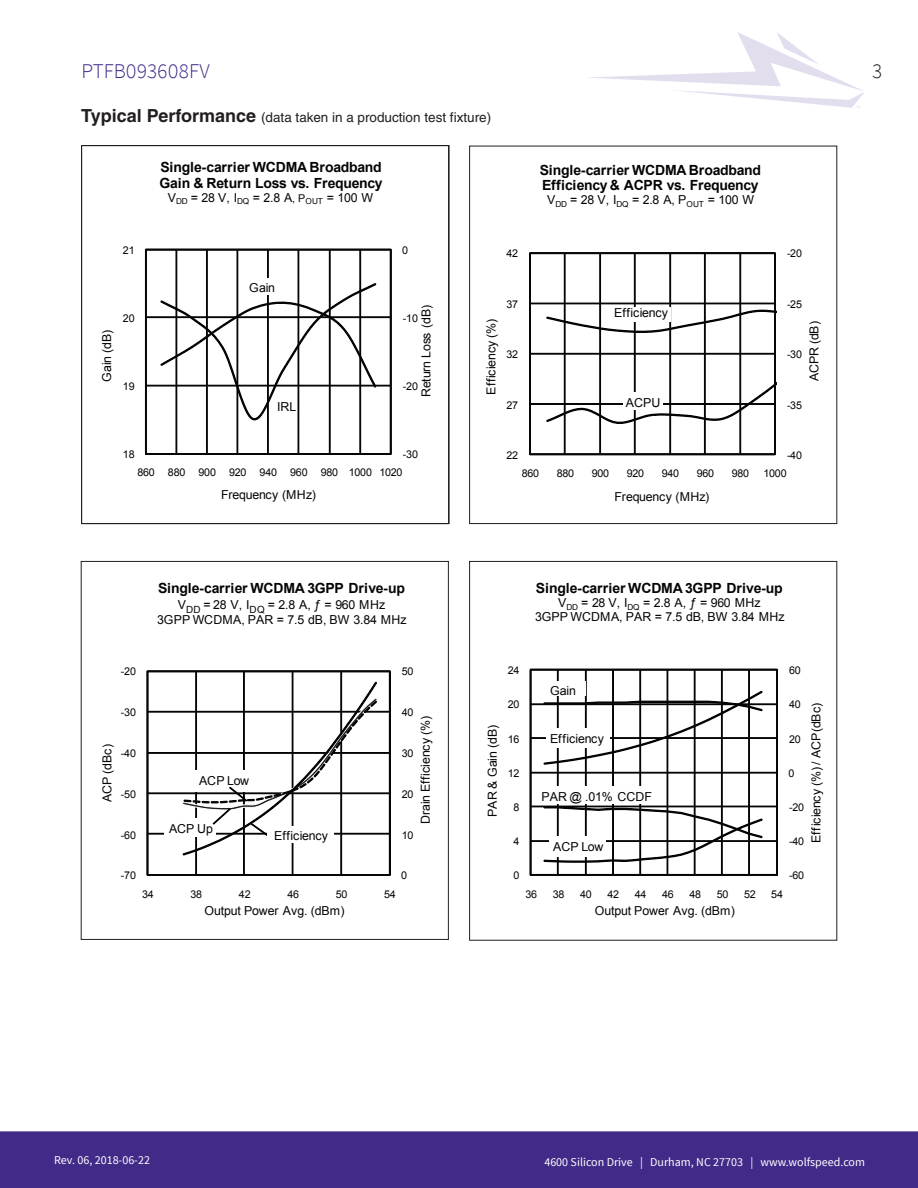
<style>
.page{position:relative;width:918px;height:1188px;background:#fff}
.page>*{position:absolute;margin:0;border:0;box-sizing:border-box;transform-origin:0 0}
.t1{font:300 21px "Source Sans Pro";color:#412a88}
.t2{font:300 21px "Source Sans Pro";color:#231f20}
.t3{font:700 13.95px/15.6px "Arial";letter-spacing:-.02em;color:#050504}
.t4{font:13.5px "Helvetica";color:#231f20}
.t5{font:12.3px/14.9px "Arial";color:#050504;text-align:center}
.t6{font:12.3px "Arial";letter-spacing:-.02em;color:#050504}
.t7{font:12px "Source Sans Pro";color:#fff}
.t8{font:10.65px "Arial";letter-spacing:-.015em;color:#050504}
.s1{font-weight:700;font-size:18px}
.s2{font-size:10.65px}
</style>
<div class="page">
<div style="left:0;top:1131px;width:918px;height:57px;background:#412a88"></div>
<svg style="left:589px;top:32px;width:275px;height:76px"></svg>
<svg style="left:148px;top:671px;width:241px;height:203px"></svg>
<div style="left:389px;top:671px;width:1px;height:204px;border:1px solid #050504"></div>
<div style="left:147px;top:671px;width:1px;height:204px;border:1px solid #050504"></div>
<div style="left:147px;top:874px;width:243px;height:1px;border:1px solid #050504"></div>
<div style="left:164px;top:818px;width:51px;height:19px;background:#fff"></div>
<svg style="left:182px;top:681px;width:196px;height:176px"></svg>
<svg style="left:530px;top:669px;width:248px;height:206px"></svg>
<svg style="left:543px;top:805px;width:221px;height:59px"></svg>
<svg style="left:543px;top:690px;width:221px;height:76px"></svg>
<div style="left:549px;top:836px;width:57px;height:20px;background:#fff"></div>
<div style="left:538px;top:786px;width:125px;height:18px;background:#fff"></div>
<div style="left:546px;top:728px;width:63px;height:20px;background:#fff"></div>
<div style="left:546px;top:681px;width:39px;height:15px;background:#fff"></div>
<svg style="left:145px;top:249px;width:246px;height:206px"></svg>
<svg style="left:159px;top:282px;width:219px;height:144px"></svg>
<div style="left:247px;top:278px;width:28px;height:17px;background:#fff"></div>
<hr style="left:775px;top:253px;width:1px;height:201px;background:#050504">
<svg style="left:530px;top:253px;width:245px;height:202px"></svg>
<svg style="left:545px;top:309px;width:232px;height:25px"></svg>
<svg style="left:545px;top:369px;width:232px;height:57px"></svg>
<div style="left:610px;top:307px;width:61px;height:14px;background:#fff"></div>
<div style="left:624px;top:392px;width:39px;height:17px;background:#fff"></div>
<div style="left:469px;top:146px;width:368px;height:378px;border:1px solid #231f20"></div>
<div style="left:81px;top:561px;width:368px;height:379px;border:1px solid #231f20"></div>
<div style="left:469px;top:561px;width:368px;height:380px;border:1px solid #231f20"></div>
<div style="left:81px;top:145px;width:368px;height:379px;border:1px solid #231f20"></div>
<h1 class="t1" style="left:82px;top:58px;width:130px">PTFB093608FV</h1>
<h1 class="t2" style="left:872px;top:58px;width:12px">3</h1>
<p class="t4" style="left:81px;top:109px;width:412px"><span class="s1">Typical Performance</span> (data taken in a production test fixture)</p>
<p class="t3" style="left:160px;top:160px;width:225px">Single-carrier WCDMA Broadband<br>Gain &amp; Return Loss vs. Frequency</p>
<p class="t5" style="left:168px;top:190px;width:207px">V<sub>DD</sub> = 28 V, I<sub>DQ</sub> = 2.8 A<span class="s2">, P</span><sub>OUT</sub> = 100 W</p>
<p class="t8" style="left:123px;top:243px;width:13px">21</p>
<p class="t5" style="left:99px;top:382px;width:53px;rotate:-90deg">Gain (dB)</p>
<p class="t8" style="left:123px;top:311px;width:13px">20</p>
<p class="t8" style="left:123px;top:379px;width:13px">19</p>
<p class="t5" style="left:249px;top:280px;width:27px">Gain</p>
<p class="t5" style="left:277px;top:399px;width:21px">IRL</p>
<p class="t8" style="left:402px;top:243px;width:7px">0</p>
<p class="t8" style="left:507px;top:247px;width:13px">42</p>
<p class="t6" style="left:418px;top:397px;width:94px;rotate:-90deg">Return Loss (dB)</p>
<p class="t8" style="left:403px;top:311px;width:17px">-10</p>
<p class="t8" style="left:403px;top:379px;width:17px">-20</p>
<p class="t6" style="left:483px;top:395px;width:77px;rotate:-90deg">Efficiency (%)</p>
<p class="t8" style="left:507px;top:297px;width:13px">37</p>
<p class="t8" style="left:507px;top:347px;width:13px">32</p>
<p class="t8" style="left:507px;top:398px;width:13px">27</p>
<p class="t3" style="left:540px;top:162px;width:223px">Single-carrier WCDMA Broadband<br>Efficiency &amp; ACPR vs. Frequency</p>
<p class="t5" style="left:547px;top:193px;width:209px">V<sub>DD</sub> = 28 V, I<sub>DQ</sub> = 2.8 A, P<sub>OUT</sub> = 100 W</p>
<p class="t5" style="left:614px;top:305px;width:56px">Efficiency</p>
<p class="t5" style="left:626px;top:395px;width:36px">ACPU</p>
<p class="t8" style="left:787px;top:247px;width:17px">-20</p>
<p class="t8" style="left:787px;top:297px;width:17px">-25</p>
<p class="t8" style="left:787px;top:347px;width:17px">-30</p>
<p class="t8" style="left:787px;top:398px;width:17px">-35</p>
<p class="t5" style="left:807px;top:381px;width:62px;rotate:-90deg">ACPR (dB)</p>
<p class="t8" style="left:123px;top:448px;width:13px">18</p>
<p class="t8" style="left:403px;top:448px;width:17px">-30</p>
<p class="t8" style="left:507px;top:448px;width:13px">22</p>
<p class="t8" style="left:787px;top:448px;width:17px">-40</p>
<p class="t8" style="left:137px;top:466px;width:267px">860 880 900 920 940 960 980 1000 1020</p>
<p class="t8" style="left:522px;top:466px;width:19px">860</p>
<p class="t8" style="left:557px;top:466px;width:19px">880</p>
<p class="t8" style="left:592px;top:466px;width:19px">900</p>
<p class="t8" style="left:627px;top:466px;width:19px">920</p>
<p class="t8" style="left:662px;top:466px;width:19px">940</p>
<p class="t8" style="left:697px;top:466px;width:19px">960</p>
<p class="t8" style="left:732px;top:466px;width:19px">980</p>
<p class="t8" style="left:763px;top:466px;width:25px">1000</p>
<p class="t5" style="left:221px;top:487px;width:96px">Frequency (MHz)</p>
<p class="t5" style="left:615px;top:489px;width:96px">Frequency (MHz)</p>
<p class="t8" style="left:121px;top:665px;width:17px">-20</p>
<p class="t3" style="left:158px;top:581px;width:248px">Single-carrier WCDMA 3GPP Drive-up</p>
<p class="t5" style="left:157px;top:598px;width:251px">V<sub>DD</sub> = 28 V, I<sub>DQ</sub> = 2.8 A, ƒ = 960 MHz<br>3GPP WCDMA, PAR = 7.5 dB, BW 3.84 MHz</p>
<p class="t8" style="left:402px;top:665px;width:13px">50</p>
<p class="t3" style="left:536px;top:581px;width:248px">Single-carrier WCDMA 3GPP Drive-up</p>
<p class="t5" style="left:535px;top:596px;width:251px;line-height:14px">V<sub>DD</sub> = 28 V, I<sub>DQ</sub> = 2.8 A, ƒ = 960 MHz<br>3GPP WCDMA, PAR = 7.5 dB, BW 3.84 MHz</p>
<p class="t8" style="left:508px;top:664px;width:13px">24</p>
<p class="t5" style="left:550px;top:684px;width:27px">Gain</p>
<p class="t8" style="left:789px;top:664px;width:13px">60</p>
<p class="t8" style="left:121px;top:706px;width:17px">-30</p>
<p class="t5" style="left:100px;top:802px;width:59px;rotate:-90deg">ACP (dBc)</p>
<p class="t8" style="left:121px;top:746px;width:17px">-40</p>
<p class="t8" style="left:121px;top:787px;width:17px">-50</p>
<p class="t8" style="left:121px;top:828px;width:17px">-60</p>
<p class="t5" style="left:199px;top:773px;width:52px">ACP Low</p>
<p class="t5" style="left:169px;top:822px;width:45px">ACP Up</p>
<p class="t5" style="left:274px;top:829px;width:56px">Efficiency</p>
<p class="t8" style="left:402px;top:706px;width:13px">40</p>
<p class="t6" style="left:417px;top:824px;width:109px;rotate:-90deg">Drain Efficiency (%)</p>
<p class="t8" style="left:402px;top:746px;width:13px">30</p>
<p class="t8" style="left:402px;top:787px;width:13px">20</p>
<p class="t8" style="left:402px;top:828px;width:13px">10</p>
<p class="t8" style="left:121px;top:869px;width:17px">-70</p>
<p class="t8" style="left:401px;top:869px;width:7px">0</p>
<p class="t8" style="left:142px;top:887px;width:13px">34</p>
<p class="t8" style="left:191px;top:887px;width:13px">38</p>
<p class="t8" style="left:239px;top:887px;width:13px">42</p>
<p class="t8" style="left:287px;top:887px;width:13px">46</p>
<p class="t8" style="left:336px;top:887px;width:13px">50</p>
<p class="t8" style="left:384px;top:887px;width:13px">54</p>
<p class="t5" style="left:204px;top:904px;width:142px">Output Power Avg. (dBm)</p>
<p class="t5" style="left:485px;top:817px;width:94px;rotate:-90deg">PAR &amp; Gain (dB)</p>
<p class="t8" style="left:508px;top:698px;width:13px">20</p>
<p class="t8" style="left:508px;top:732px;width:13px">16</p>
<p class="t8" style="left:508px;top:766px;width:13px">12</p>
<p class="t8" style="left:513px;top:800px;width:7px">8</p>
<p class="t8" style="left:513px;top:835px;width:7px">4</p>
<p class="t5" style="left:550px;top:731px;width:56px">Efficiency</p>
<p class="t5" style="left:542px;top:789px;width:112px">PAR @ .01% CCDF</p>
<p class="t5" style="left:553px;top:839px;width:52px">ACP Low</p>
<p class="t8" style="left:789px;top:698px;width:13px">40</p>
<p class="t5" style="left:809px;top:843px;width:142px;rotate:-90deg">Efficiency (%) / ACP(dBc)</p>
<p class="t8" style="left:789px;top:732px;width:13px">20</p>
<p class="t8" style="left:788px;top:766px;width:7px">0</p>
<p class="t8" style="left:789px;top:800px;width:17px">-20</p>
<p class="t8" style="left:789px;top:835px;width:17px">-40</p>
<p class="t8" style="left:513px;top:869px;width:7px">0</p>
<p class="t8" style="left:789px;top:869px;width:17px">-60</p>
<p class="t8" style="left:525px;top:887px;width:13px">36</p>
<p class="t8" style="left:553px;top:887px;width:13px">38</p>
<p class="t8" style="left:580px;top:887px;width:13px">40</p>
<p class="t8" style="left:607px;top:887px;width:13px">42</p>
<p class="t8" style="left:635px;top:887px;width:13px">44</p>
<p class="t8" style="left:662px;top:887px;width:13px">46</p>
<p class="t8" style="left:689px;top:887px;width:13px">48</p>
<p class="t8" style="left:717px;top:887px;width:13px">50</p>
<p class="t8" style="left:744px;top:887px;width:13px">52</p>
<p class="t8" style="left:771px;top:887px;width:13px">54</p>
<p class="t5" style="left:595px;top:903px;width:142px">Output Power Avg. (dBm)</p>
<p class="t7" style="left:54px;top:1152px;width:97px">Rev. 06, 2018-06-22</p>
<p class="t7" style="left:544px;top:1154px;width:322px">4600 Silicon Drive | Durham, NC 27703 | www.wolfspeed.com</p>
</div>
